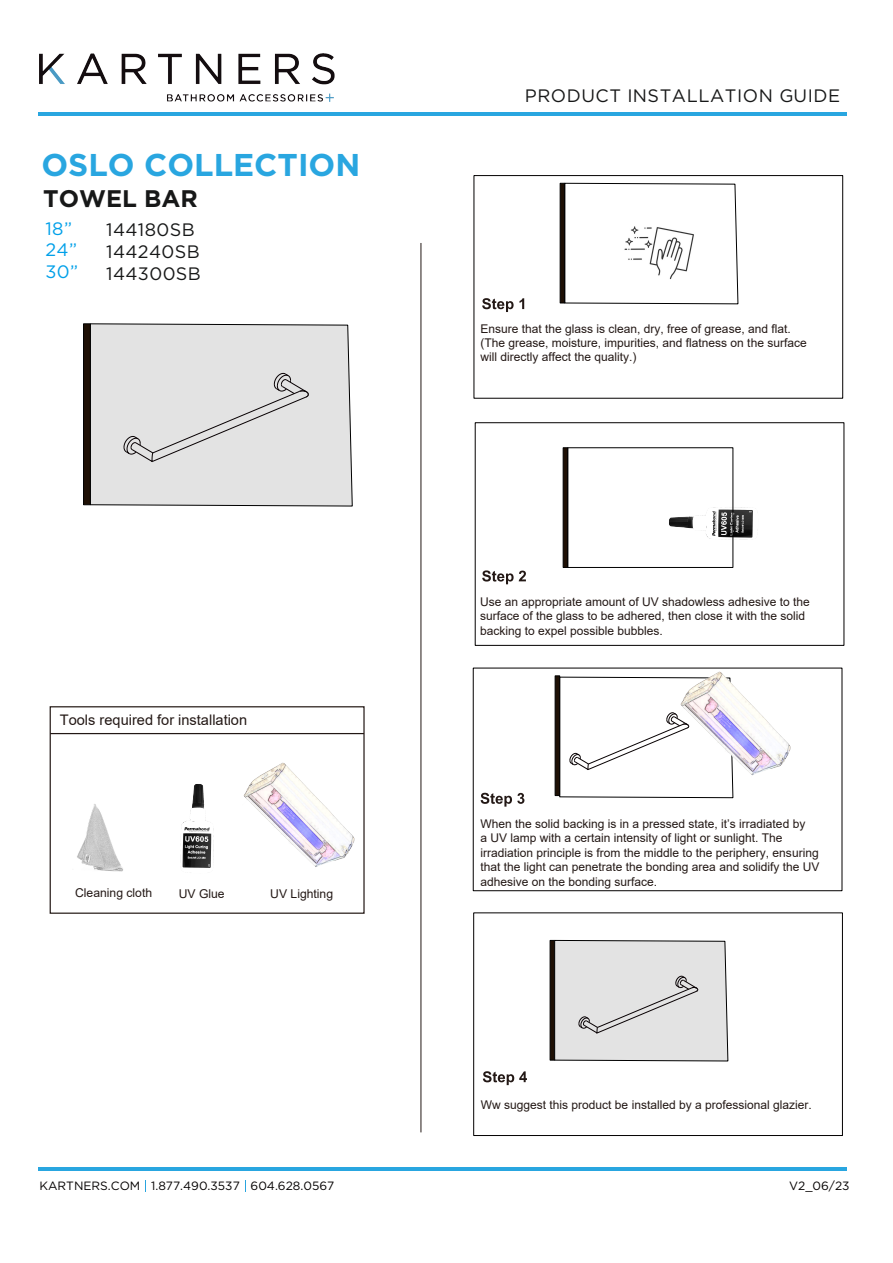
<style>
.page{position:relative;width:893px;height:1263px;background:#fff}
.page>*{position:absolute;margin:0;border:0;box-sizing:border-box;transform-origin:0 0}
.t1{font:700 31.5px "Gotham";color:#29a6e0}
.t2{font:700 24px "Gotham";color:#171818}
.t3{font:18px/21.6px "Gotham";letter-spacing:.02em;color:#171818}
.t4{font:18px/21.6px "Gotham";color:#00a0e9}
.t5{font:14.55px "Arial";color:#231815}
.t6{font:12.15px "Arial";color:#231815}
.t7{font:12px/14.4px "Arial";color:#231815}
.t8{font:12px "Gotham";color:#040000}
</style>
<div class="page">
<hr style="left:420px;top:243px;width:1px;height:889px;background:#231815">
<svg style="left:482px;top:298px;width:42px;height:14px"></svg>
<div style="left:473px;top:913px;width:369px;height:223px;border:1px solid #030000"></div>
<div style="left:50px;top:706px;width:314px;height:208px;border:1px solid #231815"></div>
<hr style="left:50px;top:733px;width:314px;height:1px;background:#231815">
<div style="left:473px;top:175px;width:369px;height:223px;border:1px solid #030000"></div>
<div style="left:473px;top:668px;width:369px;height:223px;border:1px solid #030000"></div>
<div style="left:475px;top:423px;width:369px;height:223px;border:1px solid #030000"></div>
<svg style="left:482px;top:570px;width:44px;height:14px"></svg>
<svg style="left:480px;top:793px;width:44px;height:14px"></svg>
<svg style="left:483px;top:1071px;width:44px;height:14px"></svg>
<hr style="left:39px;top:112px;width:807px;height:3px;background:#29a6e0">
<hr style="left:39px;top:1167px;width:807px;height:4px;background:#29a6e0">
<img style="left:40px;top:53px;width:294px;height:49px">
<img style="left:669px;top:499px;width:84px;height:49px">
<img style="left:180px;top:784px;width:34px;height:84px">
<svg style="left:549px;top:940px;width:5px;height:121px"></svg>
<div style="left:83px;top:323px;width:8px;height:182px;background:#1e1005;border:1px solid #000"></div>
<div style="left:90px;top:323px;width:263px;height:184px;background:#e3e3e3"></div>
<svg style="left:554px;top:675px;width:6px;height:121px"></svg>
<svg style="left:559px;top:183px;width:5px;height:120px"></svg>
<svg style="left:564px;top:183px;width:174px;height:122px"></svg>
<svg style="left:562px;top:447px;width:5px;height:121px"></svg>
<div style="left:567px;top:447px;width:166px;height:121px;border:1px solid #000"></div>
<img style="left:620px;top:220px;width:78px;height:64px">
<img style="left:77px;top:804px;width:46px;height:68px">
<img style="left:243px;top:758px;width:122px;height:123px">
<img style="left:666px;top:667px;width:135px;height:122px">
<div style="left:123px;top:373px;width:186px;height:90px;background:#e3e3e3"></div>
<svg style="left:554px;top:940px;width:174px;height:122px;background:#d9d9d9"></svg>
<svg style="left:559px;top:676px;width:174px;height:122px"></svg>
<h1 class="t1" style="left:41px;top:146px;width:320px">OSLO COLLECTION</h1>
<h2 class="t2" style="left:43px;top:184px;width:156px">TOWEL BAR</h2>
<h3 class="t3" style="left:106px;top:219px;width:96px">144180SB<br>144240SB<br>144300SB</h3>
<h3 class="t4" style="left:45px;top:217px;width:34px">18”<br>24”<br>30”</h3>
<p class="t5" style="left:60px;top:710px;width:189px">Tools required for installation</p>
<p class="t6" style="left:75px;top:884px;width:79px">Cleaning cloth</p>
<p class="t6" style="left:179px;top:885px;width:47px">UV Glue</p>
<p class="t6" style="left:270px;top:886px;width:64px">UV Lighting</p>
<h3 class="t3" style="left:525px;top:84px;width:317px">PRODUCT INSTALLATION GUIDE</h3>
<p class="t7" style="left:480px;top:321px;width:328px">Ensure that the glass is clean, dry, free of grease, and flat. (The grease, moisture, impurities, and flatness on the surface will directly affect the quality.)</p>
<p class="t7" style="left:480px;top:594px;width:331px">Use an appropriate amount of UV shadowless adhesive to the surface of the glass to be adhered, then close it with the solid backing to expel possible bubbles.</p>
<p class="t7" style="left:480px;top:817px;width:340px">When the solid backing is in a pressed state, it’s irradiated by<br>a UV lamp with a certain intensity of light or sunlight. The irradiation principle is from the middle to the periphery, ensuring that the light can penetrate the bonding area and solidify the UV adhesive on the bonding surface.</p>
<p class="t7" style="left:481px;top:1098px;width:332px">Ww suggest this product be installed by a professional glazier.</p>
<p class="t8" style="left:39px;top:1180px;width:296px">KARTNERS.COM 1.877.490.3537 604.628.0567</p>
<p class="t8" style="left:789px;top:1180px;width:62px">V2_06/23</p>
</div>
